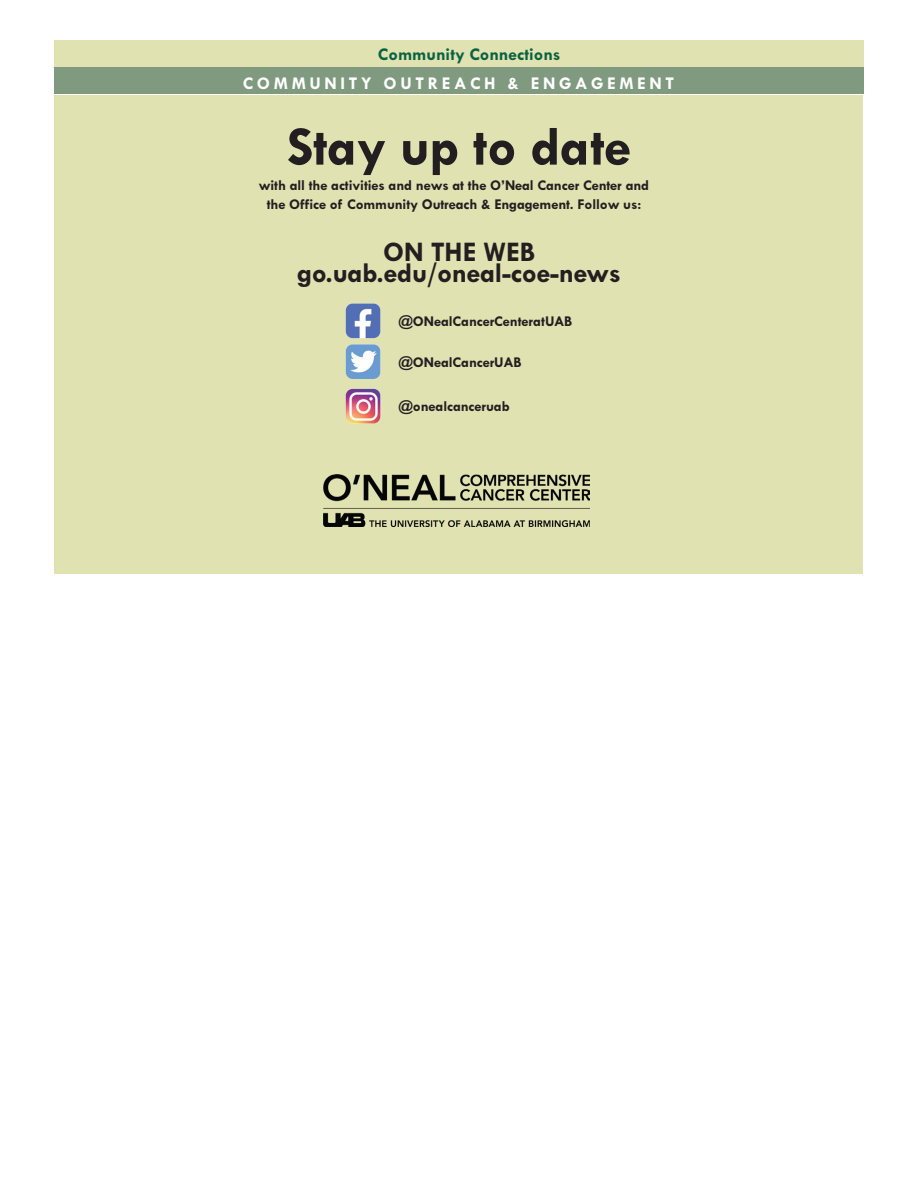
<style>
.page{position:relative;width:918px;height:1188px;background:#fff}
.page>*{position:absolute;margin:0;border:0;box-sizing:border-box;transform-origin:0 0}
.t1{font:700 56.25px "Tw Cen";letter-spacing:-.01em;color:#231f20}
.t2{font:700 28.5px "Tw Cen";letter-spacing:-.01em;color:#231f20}
.t3{font:700 18px "Tw Cen";letter-spacing:.2em;color:#fff}
.t4{font:700 18px "Tw Cen";color:#0b6242}
.t5{font:700 15px/18.5px "Tw Cen";letter-spacing:-.01em;color:#231f20;text-align:center}
.s1{font-style:inherit}
</style>
<div class="page">
<div style="left:54px;top:68px;width:810px;height:26px;background:#7f9a7f"></div>
<div style="left:54px;top:40px;width:810px;height:28px;background:#e0e2b2"></div>
<div style="left:55px;top:95px;width:808px;height:478px;background:#e0e2b2"></div>
<img style="left:323px;top:474px;width:266px;height:52px">
<img style="left:346px;top:304px;width:34px;height:34px">
<img style="left:346px;top:344px;width:34px;height:35px">
<img style="left:346px;top:389px;width:34px;height:34px">
<p class="t4" style="left:378px;top:43px;width:184px">Community Connections</p>
<p class="t3" style="left:243px;top:73px;width:433px">COMMUNITY OUTREACH <span class="s1">&amp;</span> ENGAGEMENT</p>
<p class="t1" style="left:287px;top:112px;width:346px">Stay up to date</p>
<p class="t5" style="left:259px;top:176px;width:392px">with all the activities and news at the O’Neal Cancer Center and the Office of Community <span class="s1">Outreach &amp;</span> Engagement. Follow us:</p>
<p class="t2" style="left:383px;top:235px;width:153px">ON THE WEB</p>
<p class="t2" style="left:297px;top:256px;width:326px">go.uab.edu/oneal-coe-news</p>
<p class="t5" style="left:398px;top:312px;width:175px">@ONealCancerCenteratUAB</p>
<p class="t5" style="left:398px;top:352px;width:125px">@ONealCancerUAB</p>
<p class="t5" style="left:398px;top:397px;width:113px">@onealcanceruab</p>
</div>
